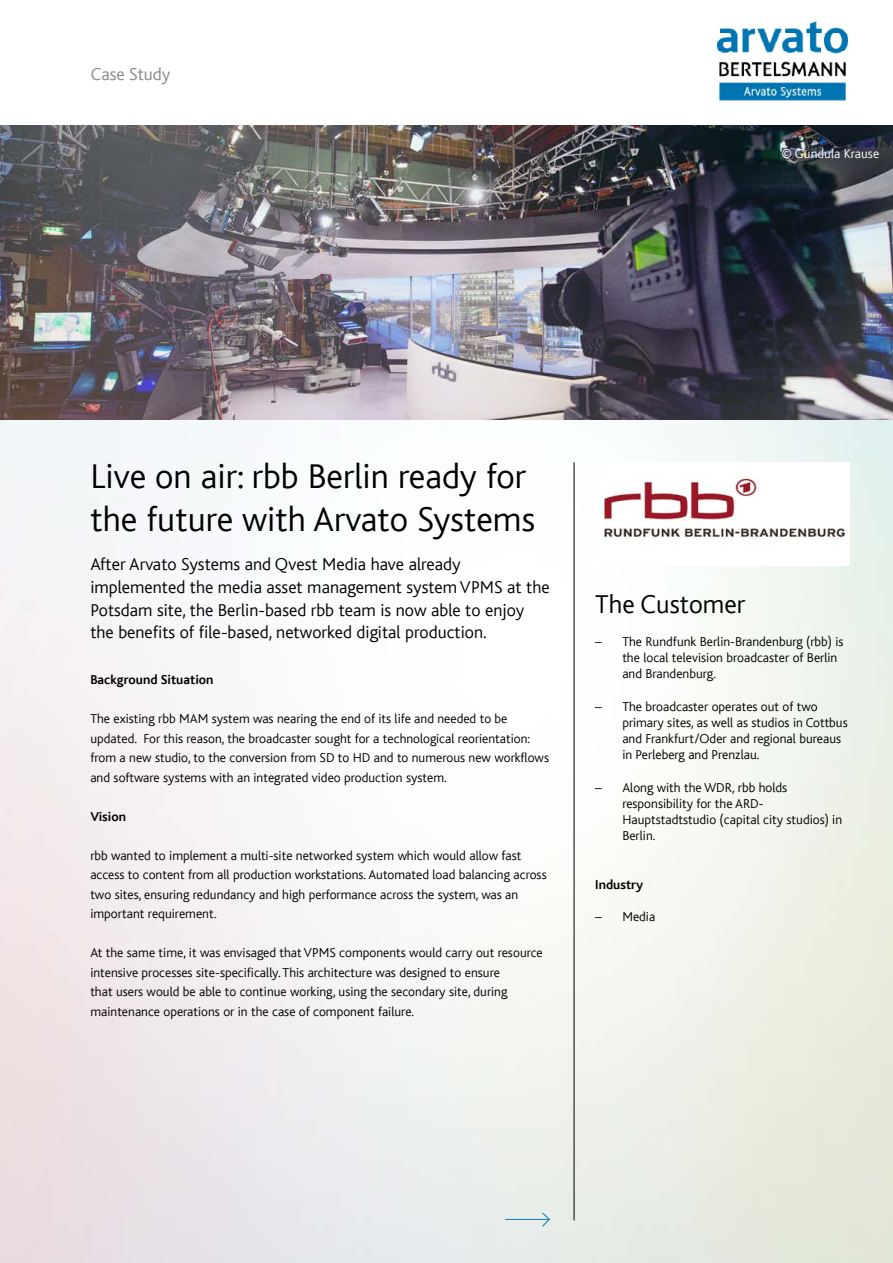
<style>
.page{position:relative;width:893px;height:1263px;background:#fff}
.page>*{position:absolute;margin:0;border:0;box-sizing:border-box;transform-origin:0 0}
.t1{font:300 36px/43.2px "Bliss";color:#000}
.t2{font:300 27px "Bliss";color:#000}
.t3{font:300 18px/22.8px "Bliss";color:#000}
.t4{font:300 18px "Bliss";color:#878787}
.t5{font:300 13.5px/19.5px "Bliss";color:#000}
.t6{font:700 13.5px "Bliss";color:#000}
.t7{font:300 13.5px "Bliss";color:#fafafa}
</style>
<div class="page">
<img style="left:0;top:125px;width:893px;height:1138px">
<hr style="left:505px;top:1219px;width:44px;height:1px;background:#0779b5">
<svg style="left:542px;top:1212px;width:8px;height:15px"></svg>
<hr style="left:574px;top:462px;width:1px;height:758px;background:#000">
<img style="left:598px;top:462px;width:251px;height:103px">
<img style="left:717px;top:21px;width:131px;height:80px">
<h3 class="t4" style="left:91px;top:64px;width:81px">Case Study</h3>
<p class="t7" style="left:781px;top:146px;width:99px">© Gundula Krause</p>
<h1 class="t1" style="left:90px;top:455px;width:446px">Live on air: rbb Berlin ready for the future with Arvato Systems</h1>
<h3 class="t3" style="left:90px;top:553px;width:461px">After Arvato Systems and Qvest Media have already implemented the media asset management system VPMS at the Potsdam site, the Berlin-based rbb team is now able to enjoy the benefits of file-based, networked digital production.</h3>
<p class="t6" style="left:90px;top:673px;width:125px">Background Situation</p>
<p class="t5" style="left:90px;top:709px;width:460px">The existing rbb MAM system was nearing the end of its life and needed to be updated. For this reason, the broadcaster sought for a technological reorientation: from a new studio, to the conversion from SD to HD and to numerous new workflows and software systems with an integrated video production system.</p>
<p class="t6" style="left:90px;top:809px;width:37px">Vision</p>
<p class="t5" style="left:90px;top:846px;width:458px">rbb wanted to implement a multi-site networked system which would allow fast access to content from all production workstations. Automated load balancing across two sites, ensuring redundancy and high performance across the system, was an important requirement.</p>
<p class="t5" style="left:90px;top:943px;width:454px">At the same time, it was envisaged that VPMS components would carry out resource intensive processes site-specifically. This architecture was designed to ensure<br>that users would be able to continue working, using the secondary site, during maintenance operations or in the case of component failure.</p>
<h2 class="t2" style="left:595px;top:590px;width:152px">The Customer</h2>
<p class="t5" style="left:622px;top:633px;width:223px;line-height:16.2px;text-indent:-27px">– The Rundfunk Berlin-Brandenburg (rbb) is the local television broadcaster of Berlin and Brandenburg.</p>
<p class="t5" style="left:622px;top:698px;width:227px;line-height:16.2px;text-indent:-27px">– The broadcaster operates out of two primary sites, as well as studios in Cottbus and Frankfurt/Oder and regional bureaus in Perleberg and Prenzlau.</p>
<p class="t5" style="left:622px;top:779px;width:221px;line-height:16.2px;text-indent:-27px">– Along with the WDR, rbb holds responsibility for the ARD-<br>Hauptstadtstudio (capital city studios) in<br>Berlin.</p>
<p class="t6" style="left:595px;top:877px;width:49px">Industry</p>
<p class="t5" style="left:595px;top:907px;width:62px">– Media</p>
</div>
